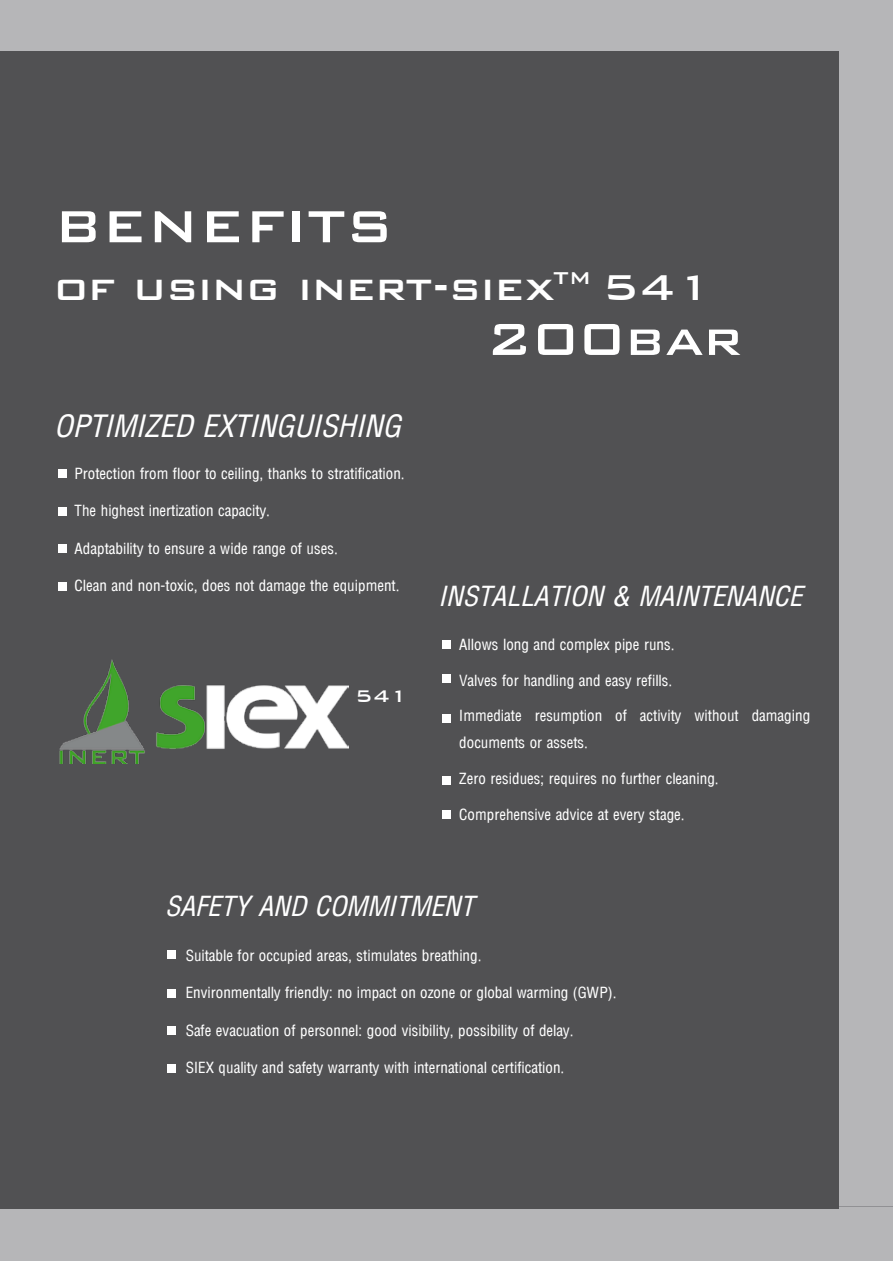
<style>
.page{position:relative;width:893px;height:1263px;background:#fff}
.page>*{position:absolute;margin:0;border:0;box-sizing:border-box;transform-origin:0 0}
.t1{font:500 60px "Bank Gothic BT";color:#fff}
.t2{font:500 48px "Bank Gothic BT";color:#fff}
.t3{font:italic condensed 30px "Arena";color:#fff}
.t4{font:italic condensed 27px "Arena";color:#fff}
.t5{font:500 22.5px "Bank Gothic BT";color:#fff}
.t6{font:15px/27px "Arena Condensed";color:#fff}
</style>
<div class="page">
<div style="left:0;top:0;width:893px;height:52px;background:#b6b6b8"></div>
<div style="left:0;top:1207px;width:893px;height:54px;background:#b6b6b8"></div>
<div style="left:839px;top:52px;width:54px;height:1155px;background:#b6b6b8"></div>
<div style="left:0;top:52px;width:839px;height:1157px;background:#515153"></div>
<img style="left:59px;top:659px;width:289px;height:104px">
<div style="left:58px;top:469px;width:9px;height:9px;background:#fff"></div>
<div style="left:58px;top:507px;width:9px;height:9px;background:#fff"></div>
<div style="left:58px;top:544px;width:9px;height:8px;background:#fff"></div>
<div style="left:442px;top:640px;width:9px;height:9px;background:#fff"></div>
<div style="left:442px;top:674px;width:9px;height:9px;background:#fff"></div>
<div style="left:442px;top:714px;width:9px;height:9px;background:#fff"></div>
<div style="left:442px;top:776px;width:9px;height:9px;background:#fff"></div>
<div style="left:442px;top:810px;width:9px;height:9px;background:#fff"></div>
<div style="left:167px;top:950px;width:9px;height:9px;background:#fff"></div>
<div style="left:167px;top:989px;width:9px;height:8px;background:#fff"></div>
<div style="left:167px;top:1026px;width:9px;height:8px;background:#fff"></div>
<div style="left:167px;top:1064px;width:9px;height:9px;background:#fff"></div>
<div style="left:58px;top:582px;width:9px;height:9px;background:#fff"></div>
<h1 class="t1" style="left:54px;top:194px;width:341px">BENEFITS</h1>
<h2 class="t2" style="left:54px;top:261px;width:660px">of using inert-siex<sup>tm</sup> 541</h2>
<h1 class="t1" style="left:486px;top:306px;width:258px">200bar</h1>
<h3 class="t3" style="left:54px;top:409px;width:50px">OPTIMI</h3>
<h3 class="t3" style="left:144px;top:409px;width:75px">ZED EXTING</h3>
<h3 class="t3" style="left:294px;top:409px;width:34px">UISHING</h3>
<p class="t6" style="left:75px;top:460px;width:332px">Protection from floor to ceiling, thanks to stratification.</p>
<p class="t6" style="left:75px;top:497px;width:197px">The highest inertization capacity.</p>
<p class="t6" style="left:75px;top:535px;width:265px">Adaptability to ensure a wide range of uses.</p>
<p class="t6" style="left:75px;top:572px;width:326px">Clean and non-toxic, does not damage the equipment.</p>
<h3 class="t4" style="left:439px;top:580px;width:365px">INSTALLATION &amp; MAINTENANCE</h3>
<p class="t6" style="left:459px;top:632px;width:217px">Allows long and complex pipe runs.</p>
<p class="t6" style="left:459px;top:667px;width:215px">Valves for handling and easy refills.</p>
<p class="t6" style="left:459px;top:703px;width:353px">Immediate resumption of activity without damaging documents or assets.</p>
<p class="t6" style="left:459px;top:765px;width:261px">Zero residues; requires no further cleaning.</p>
<p class="t6" style="left:459px;top:801px;width:227px">Comprehensive advice at every stage.</p>
<h3 class="t5" style="left:355px;top:683px;width:54px">541</h3>
<h3 class="t4" style="left:165px;top:890px;width:311px">SAFETY AND COMMITMENT</h3>
<p class="t6" style="left:186px;top:942px;width:297px">Suitable for occupied areas, stimulates breathing.</p>
<p class="t6" style="left:186px;top:979px;width:432px">Environmentally friendly: no impact on ozone or global warming (GWP).</p>
<p class="t6" style="left:186px;top:1017px;width:389px">Safe evacuation of personnel: good visibility, possibility of delay.</p>
<p class="t6" style="left:186px;top:1054px;width:380px">SIEX quality and safety warranty with international certification.</p>
</div>
